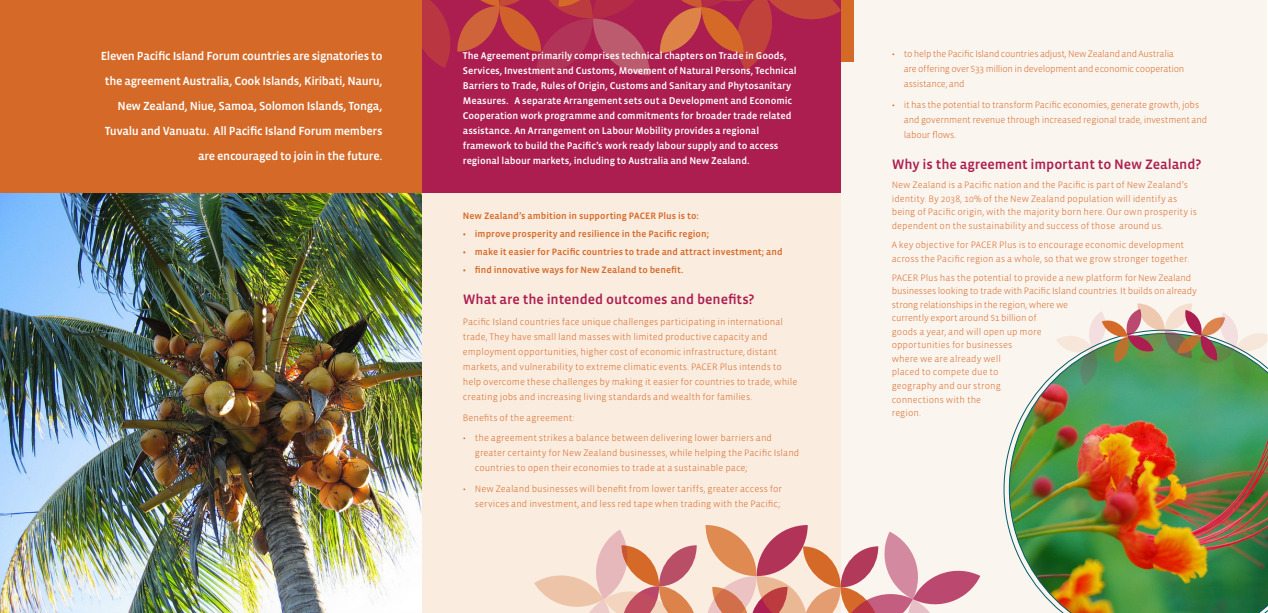
<style>
.page{position:relative;width:1268px;height:613px;background:#fff}
.page>*{position:absolute;margin:0;border:0;box-sizing:border-box;transform-origin:0 0}
.Header_2{font:500 14px "Vista Sans OT";letter-spacing:-.005em;color:#ac1d50}
.Body_Copy{font:500 12px/25.1px "Vista Sans OT";letter-spacing:-.025em;color:#fff;text-align:right}
.Body_Copy-2{font:500 10px/15px "Vista Sans OT";letter-spacing:-.005em;color:#fff}
.Body_Copy-3{font:300 9.5px/13.5px "Vista Sans OT";color:#d56927}
.Body_Copy-4{font:500 9.5px "Vista Sans OT";letter-spacing:.005em;color:#d56927}
.Body_Copy-5{font:300 9.5px/15px "Vista Sans OT";letter-spacing:-.025em;color:#d56927}
</style>
<div class="page">
<div style="left:420px;top:9px;width:420px;height:603px;background:#faecdf"></div>
<div style="left:420px;top:0;width:420px;height:193px;background:#ac1d50"></div>
<div style="left:840px;top:0;width:426px;height:612px;background:#fbf5ef"></div>
<img style="left:0;top:193px;width:422px;height:419px">
<div style="left:0;top:0;width:422px;height:193px;background:#d56927"></div>
<img style="left:1008px;top:372px;width:259px;height:240px">
<svg style="left:1204px;top:597px;width:26px;height:15px"></svg>
<svg style="left:1076px;top:348px;width:24px;height:37px"></svg>
<svg style="left:1055px;top:303px;width:212px;height:81px"></svg>
<svg style="left:534px;top:530px;width:162px;height:82px"></svg>
<svg style="left:705px;top:524px;width:275px;height:88px"></svg>
<div style="left:840px;top:0;width:13px;height:61px;background:#d56927"></div>
<svg style="left:659px;top:0;width:181px;height:70px"></svg>
<svg style="left:422px;top:0;width:227px;height:75px"></svg>
<p class="Body_Copy" style="left:101px;top:43px;width:283px">Eleven Pacific Island Forum countries are signatories to the agreement Australia, Cook Islands, Kiribati, Nauru, New Zealand, Niue, Samoa, Solomon Islands, Tonga, Tuvalu and Vanuatu. All Pacific Island Forum members are encouraged to join in the future.</p>
<p class="Body_Copy-5" style="left:903px;top:47px;width:282px;text-indent:-12px">• to help the Pacific Island countries adjust, New Zealand and Australia are offering over $33 million in development and economic cooperation assistance; and</p>
<p class="Body_Copy-2" style="left:463px;top:48px;width:335px">The Agreement primarily comprises technical chapters on Trade in Goods, Services, Investment and Customs, Movement of Natural Persons, Technical Barriers to Trade, Rules of Origin, Customs and Sanitary and Phytosanitary Measures. A separate Arrangement sets out a Development and Economic Cooperation work programme and commitments for broader trade related assistance. An Arrangement on Labour Mobility provides a regional framework to build the Pacific’s work ready labour supply and to access regional labour markets, including to Australia and New Zealand.</p>
<p class="Body_Copy-3" style="left:903px;top:98px;width:305px;line-height:15px;text-indent:-12px">• it has the potential to transform Pacific economies, generate growth, jobs and government revenue through increased regional trade, investment and labour flows.</p>
<p class="Header_2" style="left:891px;top:157px;width:311px">Why is the agreement important to New Zealand?</p>
<p class="Body_Copy-3" style="left:891px;top:178px;width:306px">New Zealand is a Pacific nation and the Pacific is part of New Zealand’s identity. By 2038, 10% of the New Zealand population will identify as being of Pacific origin, with the majority born here. Our own prosperity is dependent on the sustainability and success of those around us.</p>
<p class="Body_Copy-3" style="left:891px;top:238px;width:299px">A key objective for PACER Plus is to encourage economic development across the Pacific region as a whole, so that we grow stronger together.</p>
<p class="Body_Copy-3" style="left:891px;top:271px;width:306px">PACER Plus has the potential to provide a new platform for New Zealand businesses looking to trade with Pacific Island countries. It builds on already strong relationships in the region, where we<br>currently export around $1 billion of<br>goods a year, and will open up more<br>opportunities for businesses<br>where we are already well<br>placed to compete due to<br>geography and our strong<br>connections with the<br>region.</p>
<p class="Body_Copy-4" style="left:463px;top:210px;width:237px">New Zealand’s ambition in supporting PACER Plus is to:</p>
<p class="Body_Copy-4" style="left:463px;top:228px;width:248px">• improve prosperity and resilience in the Pacific region;</p>
<p class="Body_Copy-4" style="left:463px;top:247px;width:321px">• make it easier for Pacific countries to trade and attract investment; and</p>
<p class="Body_Copy-4" style="left:463px;top:265px;width:222px">• find innovative ways for New Zealand to benefit.</p>
<p class="Header_2" style="left:463px;top:292px;width:293px">What are the intended outcomes and benefits?</p>
<p class="Body_Copy-3" style="left:463px;top:314px;width:336px;line-height:15px">Pacific Island countries face unique challenges participating in international trade, They have small land masses with limited productive capacity and employment opportunities, higher cost of economic infrastructure, distant markets, and vulnerability to extreme climatic events. PACER Plus intends to help overcome these challenges by making it easier for countries to trade, while creating jobs and increasing living standards and wealth for families.</p>
<p class="Body_Copy-3" style="left:463px;top:410px;width:113px">Benefits of the agreement:</p>
<p class="Body_Copy-3" style="left:475px;top:430px;width:326px;line-height:15px;text-indent:-12px">• the agreement strikes a balance between delivering lower barriers and greater certainty for New Zealand businesses, while helping the Pacific Island countries to open their economies to trade at a sustainable pace;</p>
<p class="Body_Copy-3" style="left:463px;top:481px;width:321px;line-height:15px;text-align:right">• New Zealand businesses will benefit from lower tariffs, greater access for services and investment, and less red tape when trading with the Pacific;</p>
</div>
